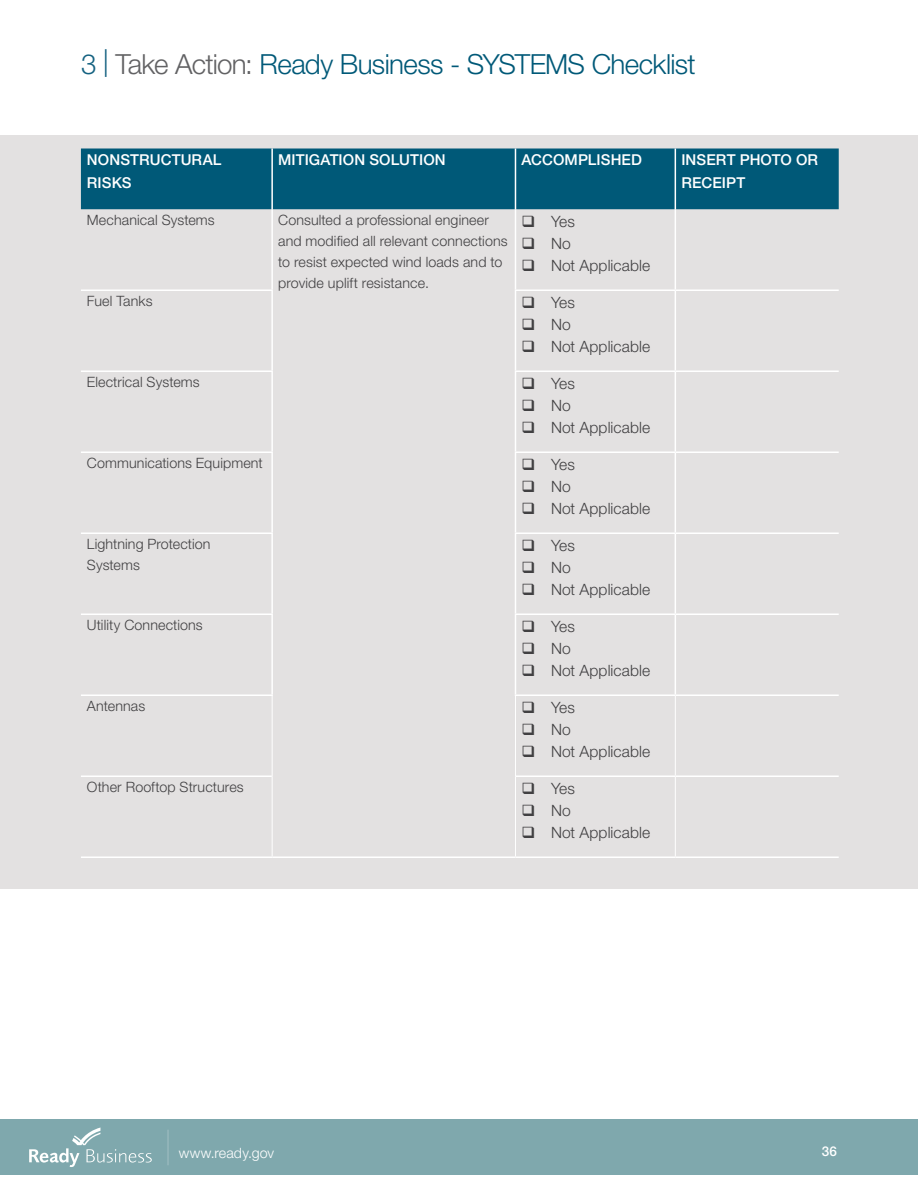
<style>
.page{position:relative;width:918px;height:1188px;background:#fff}
.page>*{position:absolute;margin:0;border:0;box-sizing:border-box;transform-origin:0 0}
.t1{font:300 27.75px "Helvetica Neue LT Std";letter-spacing:-.025em;color:#005978}
.t2{font:300 15.6px "Helvetica Neue LT Std";letter-spacing:.005em;color:#414042}
.t3{font:500 15px/22.5px "Helvetica Neue LT Std";letter-spacing:.005em;color:#fff}
.t4{font:300 14.25px/21px "Helvetica Neue LT Std";letter-spacing:.01em;color:#414042}
.t5{font:300 14.25px "Helvetica Neue LT Std";letter-spacing:.01em;color:#fff}
.t6{font:500 13.5px "Helvetica Neue LT Std";color:#fff}
.s1{color:#156281}
.s2{color:#626264}
</style>
<div class="page">
<div style="left:0;top:1119px;width:918px;height:55px;background:#7fa8ad"></div>
<svg style="left:29px;top:1128px;width:123px;height:39px"></svg>
<hr style="left:167px;top:1130px;width:2px;height:35px;background:#fff">
<div style="left:0;top:135px;width:918px;height:754px;background:#e3e1e1"></div>
<div style="left:81px;top:148px;width:758px;height:61px;background:#005978"></div>
<hr style="left:272px;top:856px;width:243px;height:2px;background:#fff">
<hr style="left:271px;top:148px;width:2px;height:61px;background:#fff">
<hr style="left:515px;top:148px;width:1px;height:61px;background:#fff">
<hr style="left:675px;top:148px;width:1px;height:61px;background:#fff">
<hr style="left:271px;top:209px;width:2px;height:81px;background:#fff">
<hr style="left:515px;top:209px;width:1px;height:81px;background:#fff">
<hr style="left:675px;top:209px;width:1px;height:81px;background:#fff">
<hr style="left:271px;top:291px;width:2px;height:79px;background:#fff">
<hr style="left:515px;top:291px;width:1px;height:79px;background:#fff">
<hr style="left:675px;top:291px;width:1px;height:79px;background:#fff">
<hr style="left:271px;top:372px;width:2px;height:80px;background:#fff">
<hr style="left:515px;top:372px;width:1px;height:80px;background:#fff">
<hr style="left:675px;top:372px;width:1px;height:80px;background:#fff">
<hr style="left:271px;top:453px;width:2px;height:79px;background:#fff">
<hr style="left:515px;top:453px;width:1px;height:79px;background:#fff">
<hr style="left:675px;top:453px;width:1px;height:79px;background:#fff">
<hr style="left:271px;top:615px;width:2px;height:79px;background:#fff">
<hr style="left:515px;top:615px;width:1px;height:79px;background:#fff">
<hr style="left:675px;top:615px;width:1px;height:79px;background:#fff">
<hr style="left:81px;top:290px;width:192px;height:1px;background:#fff">
<hr style="left:515px;top:290px;width:160px;height:1px;background:#fff">
<hr style="left:675px;top:290px;width:164px;height:1px;background:#fff">
<hr style="left:81px;top:370px;width:192px;height:2px;background:#fff">
<hr style="left:515px;top:370px;width:160px;height:2px;background:#fff">
<hr style="left:675px;top:370px;width:164px;height:2px;background:#fff">
<hr style="left:271px;top:534px;width:2px;height:80px;background:#fff">
<hr style="left:515px;top:534px;width:1px;height:80px;background:#fff">
<hr style="left:675px;top:534px;width:1px;height:80px;background:#fff">
<hr style="left:81px;top:614px;width:192px;height:1px;background:#fff">
<hr style="left:515px;top:614px;width:160px;height:1px;background:#fff">
<hr style="left:675px;top:614px;width:164px;height:1px;background:#fff">
<hr style="left:272px;top:696px;width:1px;height:80px;background:#fff">
<hr style="left:515px;top:696px;width:1px;height:80px;background:#fff">
<hr style="left:675px;top:696px;width:1px;height:80px;background:#fff">
<hr style="left:272px;top:776px;width:1px;height:80px;background:#fff">
<hr style="left:515px;top:776px;width:1px;height:80px;background:#fff">
<hr style="left:675px;top:777px;width:1px;height:79px;background:#fff">
<hr style="left:81px;top:694px;width:192px;height:2px;background:#fff">
<hr style="left:515px;top:694px;width:160px;height:2px;background:#fff">
<hr style="left:675px;top:694px;width:164px;height:2px;background:#fff">
<hr style="left:81px;top:776px;width:191px;height:1px;background:#fff">
<hr style="left:516px;top:776px;width:159px;height:1px;background:#fff">
<hr style="left:675px;top:776px;width:164px;height:1px;background:#fff">
<hr style="left:81px;top:856px;width:191px;height:2px;background:#fff">
<hr style="left:515px;top:856px;width:160px;height:2px;background:#fff">
<hr style="left:675px;top:856px;width:164px;height:2px;background:#fff">
<hr style="left:81px;top:452px;width:192px;height:1px;background:#fff">
<hr style="left:515px;top:452px;width:160px;height:1px;background:#fff">
<hr style="left:675px;top:452px;width:164px;height:1px;background:#fff">
<hr style="left:81px;top:532px;width:192px;height:2px;background:#fff">
<hr style="left:515px;top:532px;width:160px;height:2px;background:#fff">
<hr style="left:675px;top:532px;width:164px;height:2px;background:#fff">
<h3 class="t1" style="left:81px;top:47px;width:616px"><span class="s1">3 |</span> <span class="s2">Take Action:</span> Ready Business - SYSTEMS Checklist</h3>
<p class="t3" style="left:87px;top:148px;width:136px">NONSTRUCTURAL<br>RISKS</p>
<p class="t3" style="left:278px;top:148px;width:169px">MITIGATION SOLUTION</p>
<p class="t3" style="left:521px;top:148px;width:122px">ACCOMPLISHED</p>
<p class="t3" style="left:681px;top:148px;width:138px">INSERT PHOTO OR<br>RECEIPT</p>
<p class="t4" style="left:87px;top:210px;width:129px">Mechanical Systems</p>
<p class="t4" style="left:278px;top:210px;width:231px">Consulted a professional engineer and modified all relevant connections to resist expected wind loads and to provide uplift resistance.</p>
<p class="t2" style="left:521px;top:212px;width:55px">❑ Yes</p>
<p class="t2" style="left:521px;top:234px;width:51px">❑ No</p>
<p class="t2" style="left:521px;top:256px;width:130px">❑ Not Applicable</p>
<p class="t4" style="left:87px;top:291px;width:67px">Fuel Tanks</p>
<p class="t2" style="left:521px;top:293px;width:55px">❑ Yes</p>
<p class="t2" style="left:521px;top:315px;width:51px">❑ No</p>
<p class="t2" style="left:521px;top:337px;width:130px">❑ Not Applicable</p>
<p class="t4" style="left:87px;top:372px;width:114px">Electrical Systems</p>
<p class="t2" style="left:521px;top:374px;width:55px">❑ Yes</p>
<p class="t2" style="left:521px;top:396px;width:51px">❑ No</p>
<p class="t2" style="left:521px;top:418px;width:130px">❑ Not Applicable</p>
<p class="t4" style="left:87px;top:453px;width:177px">Communications Equipment</p>
<p class="t2" style="left:521px;top:455px;width:55px">❑ Yes</p>
<p class="t2" style="left:521px;top:477px;width:51px">❑ No</p>
<p class="t2" style="left:521px;top:499px;width:130px">❑ Not Applicable</p>
<p class="t4" style="left:87px;top:534px;width:125px">Lightning Protection<br>Systems</p>
<p class="t2" style="left:521px;top:536px;width:55px">❑ Yes</p>
<p class="t2" style="left:521px;top:558px;width:51px">❑ No</p>
<p class="t2" style="left:521px;top:580px;width:130px">❑ Not Applicable</p>
<p class="t4" style="left:87px;top:615px;width:117px">Utility Connections</p>
<p class="t2" style="left:521px;top:617px;width:55px">❑ Yes</p>
<p class="t2" style="left:521px;top:639px;width:51px">❑ No</p>
<p class="t2" style="left:521px;top:661px;width:130px">❑ Not Applicable</p>
<p class="t4" style="left:87px;top:696px;width:60px">Antennas</p>
<p class="t2" style="left:521px;top:698px;width:55px">❑ Yes</p>
<p class="t2" style="left:521px;top:720px;width:51px">❑ No</p>
<p class="t2" style="left:521px;top:742px;width:130px">❑ Not Applicable</p>
<p class="t4" style="left:87px;top:777px;width:158px">Other Rooftop Structures</p>
<p class="t2" style="left:521px;top:779px;width:55px">❑ Yes</p>
<p class="t2" style="left:521px;top:801px;width:51px">❑ No</p>
<p class="t2" style="left:521px;top:823px;width:130px">❑ Not Applicable</p>
<p class="t5" style="left:179px;top:1144px;width:97px">www.ready.gov</p>
<p class="t6" style="left:822px;top:1144px;width:17px">36</p>
</div>
